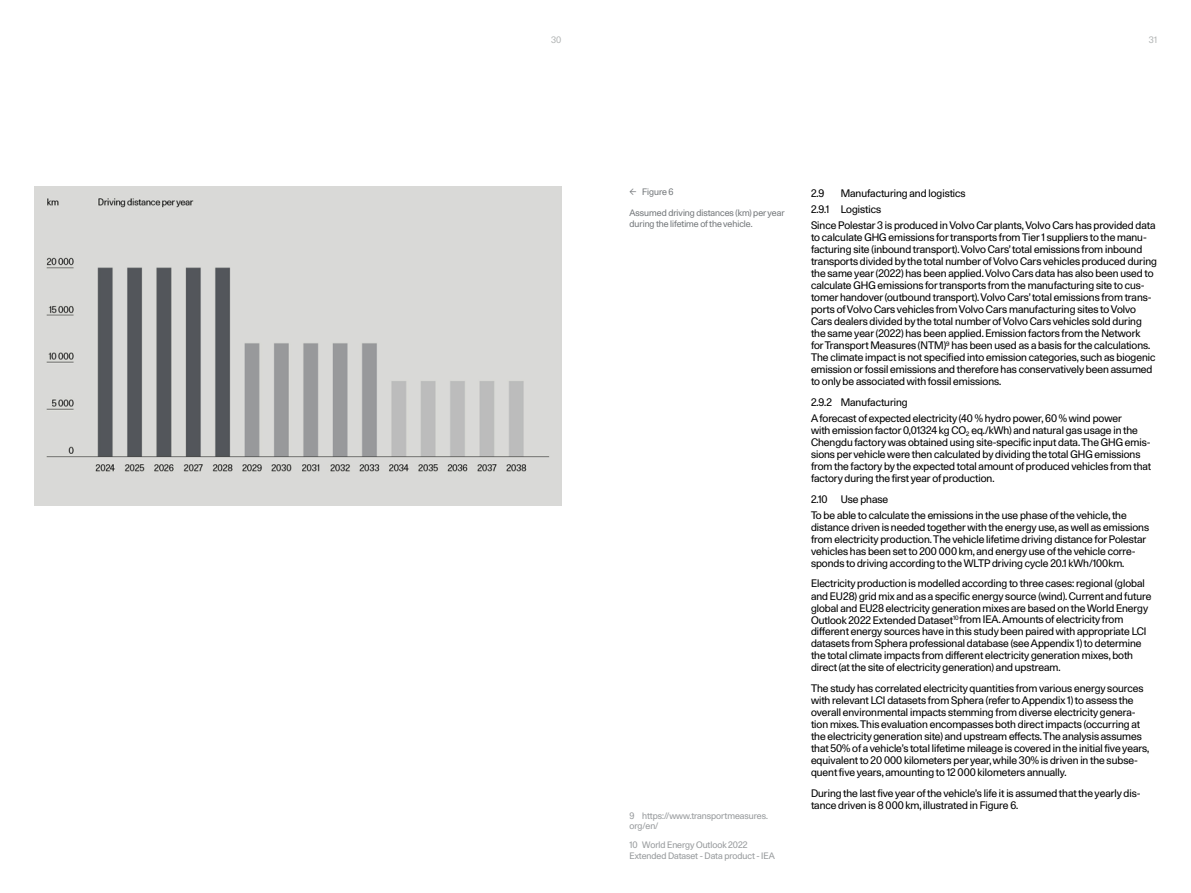
<style>
.page{position:relative;width:1191px;height:893px;background:#fff}
.page>*{position:absolute;margin:0;border:0;box-sizing:border-box;transform-origin:0 0}
.t1{font:10.5px/12px "Unica 77 Polestar";color:#000}
.t2{font:9px/10.5px "Unica 77 Polestar";color:#989b9d}
.t3{font:9px/10.5px "Unica 77 Polestar";color:#75797c}
.t4{font:9px "Unica 77 Polestar";color:#b2b5b5}
</style>
<div class="page">
<img style="left:34px;top:187px;width:527px;height:319px">
<p class="t4" style="left:551px;top:34px;width:12px">30</p>
<p class="t4" style="left:1149px;top:34px;width:9px">31</p>
<p class="t3" style="left:629px;top:187px;width:46px">← Figure 6</p>
<p class="t3" style="left:629px;top:208px;width:157px">Assumed driving distances (km) per year during the lifetime of the vehicle.</p>
<p class="t2" style="left:629px;top:810px;width:140px">9 https://www.transportmeasures. org/en/</p>
<p class="t2" style="left:629px;top:840px;width:147px">10 World Energy Outlook 2022<br>Extended Dataset - Data product - IEA</p>
<p class="t1" style="left:811px;top:187px;width:15px">2.9</p>
<p class="t1" style="left:811px;top:185px;width:346px;line-height:16.2px;text-indent:30px">Manufacturing and logistics<br>2.9.1 Logistics<br>Since Polestar 3 is produced in Volvo Car plants, Volvo Cars has provided data</p>
<p class="t1" style="left:811px;top:231px;width:347px">to calculate GHG emissions for transports from Tier 1 suppliers to the manu&shy;facturing site (inbound transport). Volvo Cars’ total emissions from inbound transports divided by the total number of Volvo Cars vehicles produced during the same year (2022) has been applied. Volvo Cars data has also been used to calculate GHG emissions for transports from the manufacturing site to cus&shy;tomer handover (outbound transport). Volvo Cars’ total emissions from trans&shy;ports of Volvo Cars vehicles from Volvo Cars manufacturing sites to Volvo Cars dealers divided by the total number of Volvo Cars vehicles sold during the same year (2022) has been applied. Emission factors from the Network<br>for Transport Measures (NTM)<sup>9</sup> has been used as a basis for the calculations.<br>The climate impact is not specified into emission categories, such as biogenic emission or fossil emissions and therefore has conservatively been assumed to only be associated with fossil emissions.</p>
<p class="t1" style="left:811px;top:394px;width:312px;line-height:16.2px">2.9.2 Manufacturing<br>A forecast of expected electricity (40 % hydro power, 60 % wind power</p>
<p class="t1" style="left:811px;top:424px;width:341px">with emission factor 0,01324 kg CO<sub>2</sub> eq./kWh) and natural gas usage in the Chengdu factory was obtained using site-specific input data. The GHG emis&shy;sions per vehicle were then calculated by dividing the total GHG emissions from the factory by the expected total amount of produced vehicles from that factory during the first year of production.</p>
<p class="t1" style="left:811px;top:493px;width:18px">2.10</p>
<p class="t1" style="left:811px;top:491px;width:317px;line-height:16.2px;text-indent:30px">Use phase<br>To be able to calculate the emissions in the use phase of the vehicle, the</p>
<p class="t1" style="left:811px;top:521px;width:340px">distance driven is needed together with the energy use, as well as emissions from electricity production. The vehicle lifetime driving distance for Polestar vehicles has been set to 200 000 km, and energy use of the vehicle corre&shy;sponds to driving according to the WLTP driving cycle 20.1 kWh/100km.</p>
<p class="t1" style="left:811px;top:577px;width:342px">Electricity production is modelled according to three cases: regional (global and EU28) grid mix and as a specific energy source (wind). Current and future global and EU28 electricity generation mixes are based on the World Energy Outlook 2022 Extended Dataset<sup>10</sup> from IEA. Amounts of electricity from different energy sources have in this study been paired with appropriate LCI datasets from Sphera professional database (see Appendix 1) to determine the total climate impacts from different electricity generation mixes, both direct (at the site of electricity generation) and upstream.</p>
<p class="t1" style="left:811px;top:682px;width:340px">The study has correlated electricity quantities from various energy sources with relevant LCI datasets from Sphera (refer to Appendix 1) to assess the overall environmental impacts stemming from diverse electricity genera&shy;tion mixes. This evaluation encompasses both direct impacts (occurring at the electricity generation site) and upstream effects. The analysis assumes that 50% of a vehicle’s total lifetime mileage is covered in the initial five years, equivalent to 20 000 kilometers per year, while 30% is driven in the subse&shy;quent five years, amounting to 12 000 kilometers annually.</p>
<p class="t1" style="left:811px;top:786px;width:331px">During the last five year of the vehicle’s life it is assumed that the yearly dis&shy;tance driven is 8 000 km, illustrated in Figure 6.</p>
</div>
